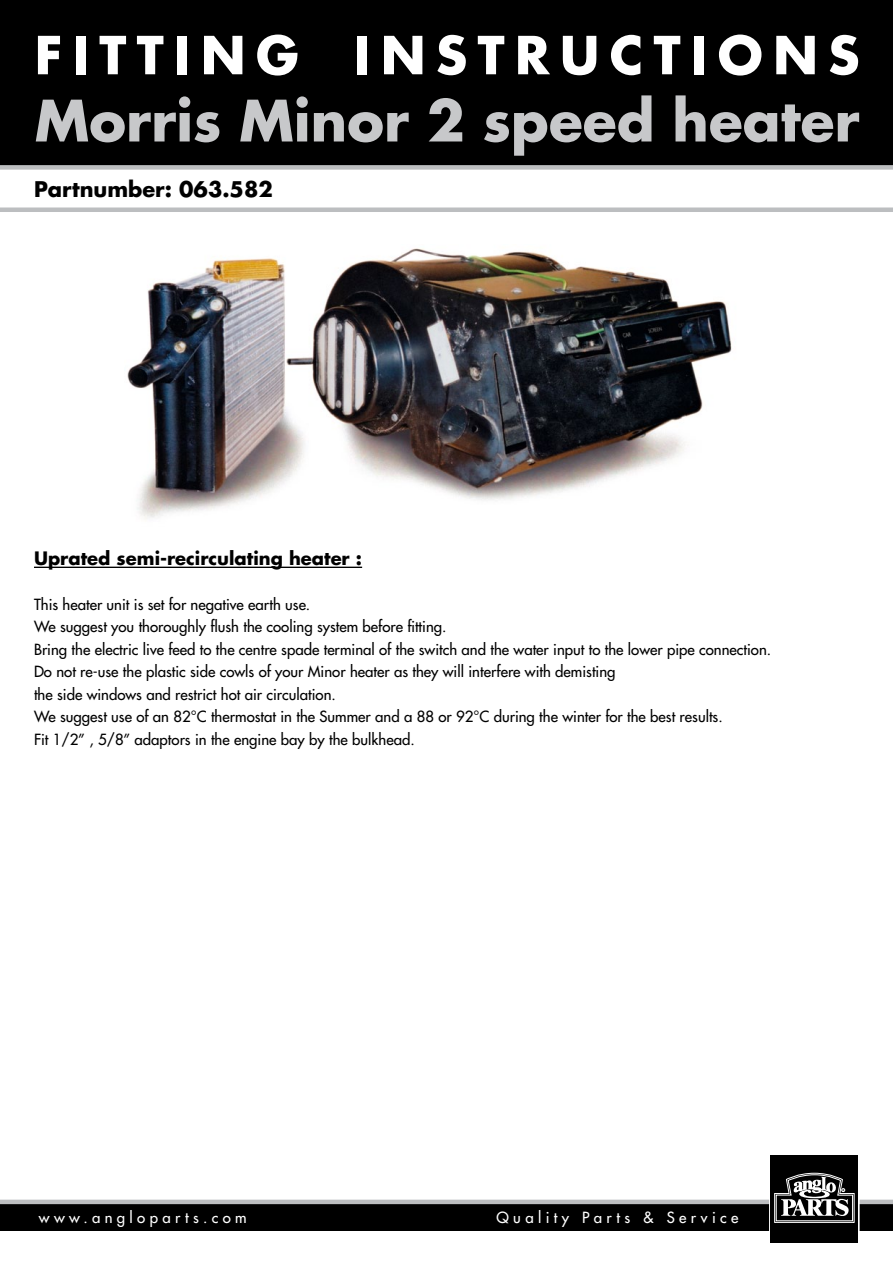
<style>
.page{position:relative;width:893px;height:1263px;background:#fff}
.page>*{position:absolute;margin:0;border:0;box-sizing:border-box;transform-origin:0 0}
.t1{font:700 55.5px "Futura";color:#c7c8ca}
.t2{font:700 51px "Futura";letter-spacing:.2em;color:#fff}
.t3{font:700 21px "Futura";color:#000}
.t4{font:700 18px "Futura";color:#000}
.t5{font:15px/22.5px "Futura";color:#000}
.t6{font:15px "Futura";letter-spacing:.29em;color:#fff}
</style>
<div class="page">
<div style="left:0;top:0;width:893px;height:169px;background:#000"></div>
<div style="left:0;top:1203px;width:893px;height:28px;background:#000"></div>
<div style="left:0;top:1199px;width:893px;height:5px;background:#bcbec0"></div>
<svg style="left:769px;top:1155px;width:91px;height:88px"></svg>
<div style="left:771px;top:1155px;width:87px;height:87px;background:#000"></div>
<svg style="left:774px;top:1172px;width:81px;height:51px"></svg>
<div style="left:0;top:165px;width:893px;height:5px;background:#bcbec0"></div>
<div style="left:0;top:207px;width:893px;height:5px;background:#bcbec0"></div>
<hr style="left:34px;top:567px;width:328px;height:1px;background:#000">
<img style="left:127px;top:248px;width:605px;height:271px">
<h2 class="t2" style="left:35px;top:20px;width:826px">FITTING INSTRUCTIONS</h2>
<h1 class="t1" style="left:35px;top:82px;width:826px">Morris Minor 2 speed heater</h1>
<h3 class="t3" style="left:34px;top:175px;width:240px">Partnumber: 063.582</h3>
<p class="t4" style="left:34px;top:545px;width:330px">Uprated semi-recirculating heater :</p>
<p class="t5" style="left:34px;top:593px;width:739px">This heater unit is set for negative earth use.<br>We suggest you thoroughly flush the cooling system before fitting.<br>Bring the electric live feed to the centre spade terminal of the switch and the water input to the lower pipe connection.<br>Do not re-use the plastic side cowls of your Minor heater as they will interfere with demisting<br>the side windows and restrict hot air circulation.<br>We suggest use of an 82°C thermostat in the Summer and a 88 or 92°C during the winter for the best results.<br>Fit 1/2” , 5/8” adaptors in the engine bay by the bulkhead.</p>
<p class="t6" style="left:39px;top:1207px;width:209px">www.angloparts.com</p>
<p class="t6" style="left:497px;top:1207px;width:243px">Quality Parts &amp; Service</p>
</div>
